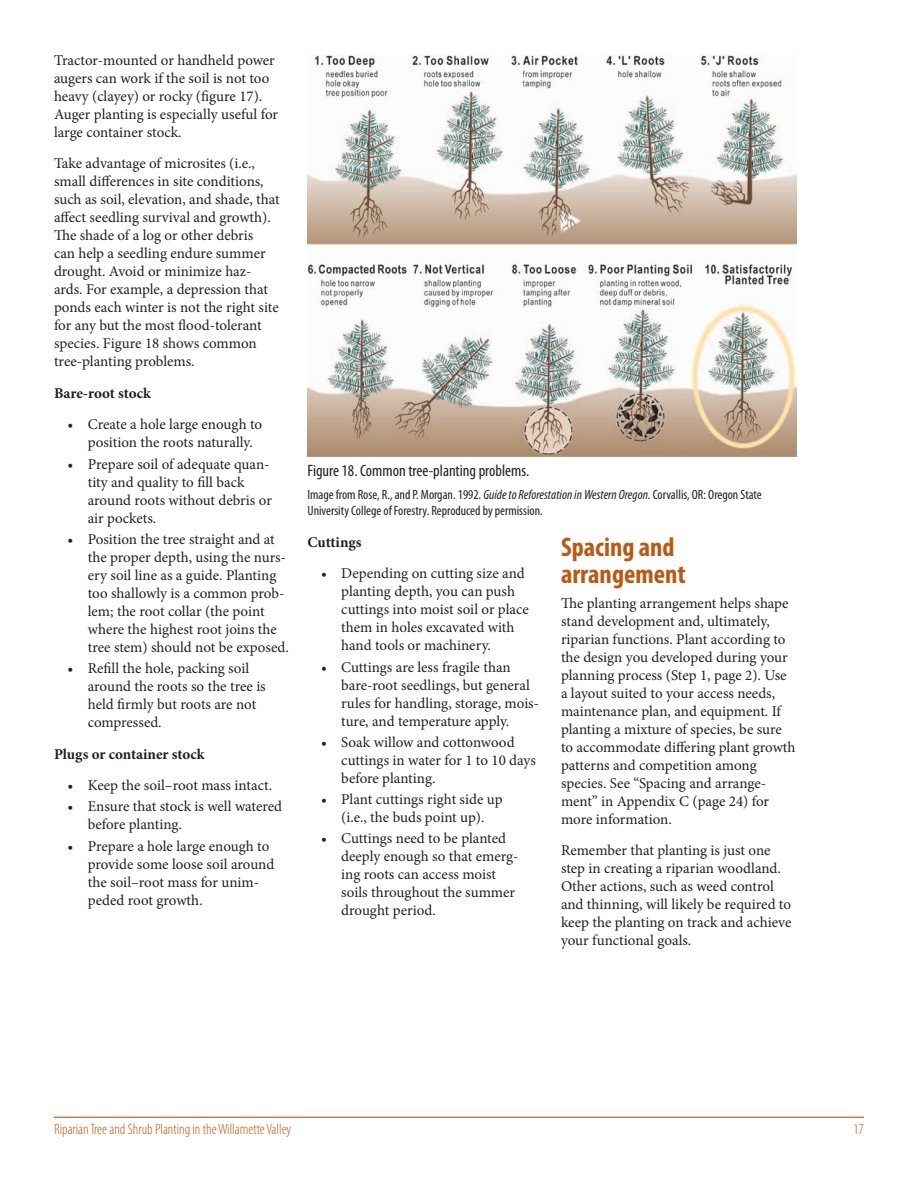
<style>
.page{position:relative;width:918px;height:1188px;background:#fff}
.page>*{position:absolute;margin:0;border:0;box-sizing:border-box;transform-origin:0 0}
.Heading_2{font:700 condensed 27px/27px "Myriad Pro";color:#b95a14}
.t1{font:condensed 16.5px "Myriad Pro";color:#231f20}
.body_text{font:15px/18px "Minion Pro";letter-spacing:-.005em;color:#231f20}
.bullet_list{font:15px/18px "Minion Pro";letter-spacing:-.005em;color:#231f20}
.bullet_list_last_ite{font:15px/18px "Minion Pro";letter-spacing:-.005em;color:#231f20}
.t2{font:300 condensed 15px "Myriad Pro";color:#b95a14}
.body_text-2{font:700 15px "Minion Pro";letter-spacing:-.005em;color:#231f20}
.credit{font:condensed 13.5px/16.2px "Myriad Pro";color:#231f20}
.s1{font-style:italic}
</style>
<div class="page">
<hr style="left:54px;top:1117px;width:810px;height:1px;background:#b95a14">
<img style="left:308px;top:54px;width:488px;height:403px">
<p class="body_text" style="left:54px;top:51px;width:226px">Tractor-mounted or handheld power augers can work if the soil is not too heavy (clayey) or rocky (figure 17).<br>Auger planting is especially useful for large container stock.</p>
<p class="body_text" style="left:54px;top:155px;width:227px">Take advantage of microsites (i.e., small differences in site conditions, such as soil, elevation, and shade, that affect seedling survival and growth).<br>The shade of a log or other debris<br>can help a seedling endure summer drought. Avoid or minimize haz&shy;ards. For example, a depression that ponds each winter is not the right site for any but the most flood-tolerant species. Figure 18 shows common tree-planting problems.</p>
<p class="body_text-2" style="left:54px;top:383px;width:98px">Bare-root stock</p>
<p class="bullet_list" style="left:88px;top:416px;width:176px;text-indent:-20px">• Create a hole large enough to position the roots naturally.</p>
<p class="bullet_list" style="left:88px;top:455px;width:186px;text-indent:-20px">• Prepare soil of adequate quan&shy;tity and quality to fill back around roots without debris or air pockets.</p>
<p class="bullet_list" style="left:88px;top:530px;width:203px;text-indent:-20px">• Position the tree straight and at the proper depth, using the nurs&shy;ery soil line as a guide. Planting too shallowly is a common prob&shy;lem; the root collar (the point where the highest root joins the tree stem) should not be exposed.</p>
<p class="bullet_list_last_ite" style="left:88px;top:659px;width:180px;text-indent:-20px">• Refill the hole, packing soil around the roots so the tree is held firmly but roots are not compressed.</p>
<p class="body_text-2" style="left:54px;top:743px;width:152px">Plugs or container stock</p>
<p class="bullet_list" style="left:68px;top:776px;width:206px">• Keep the soil–root mass intact.</p>
<p class="bullet_list" style="left:88px;top:798px;width:196px;text-indent:-20px">• Ensure that stock is well watered before planting.</p>
<p class="bullet_list_last_ite" style="left:88px;top:837px;width:188px;text-indent:-20px">• Prepare a hole large enough to provide some loose soil around the soil–root mass for unim&shy;peded root growth.</p>
<p class="t1" style="left:308px;top:461px;width:223px">Figure 18. Common tree-planting problems.</p>
<p class="credit" style="left:308px;top:486px;width:456px">Image from Rose, R., and P. Morgan. 1992. <span class="s1">Guide to Reforestation in Western Oregon</span>. Corvallis, OR: Oregon State<br>University College of Forestry. Reproduced by permission.</p>
<p class="body_text-2" style="left:308px;top:531px;width:56px">Cuttings</p>
<p class="bullet_list" style="left:341px;top:565px;width:189px;text-indent:-20px">• Depending on cutting size and planting depth, you can push cuttings into moist soil or place them in holes excavated with hand tools or machinery.</p>
<p class="bullet_list" style="left:341px;top:658px;width:199px;text-indent:-20px">• Cuttings are less fragile than bare-root seedlings, but general rules for handling, storage, mois&shy;ture, and temperature apply.</p>
<p class="bullet_list" style="left:341px;top:733px;width:196px;text-indent:-20px">• Soak willow and cottonwood cuttings in water for 1 to 10 days before planting.</p>
<p class="bullet_list" style="left:321px;top:790px;width:183px;text-align:center">• Plant cuttings right side up (i.e., the buds point up).</p>
<p class="bullet_list_last_ite" style="left:341px;top:830px;width:179px;text-indent:-20px">• Cuttings need to be planted deeply enough so that emerg&shy;ing roots can access moist soils throughout the summer drought period.</p>
<p class="Heading_2" style="left:561px;top:533px;width:126px">Spacing and arrangement</p>
<p class="body_text" style="left:561px;top:594px;width:236px">The planting arrangement helps shape stand development and, ultimately, riparian functions. Plant according to the design you developed during your planning process (Step 1, page 2). Use a layout suited to your access needs, maintenance plan, and equipment. If planting a mixture of species, be sure to accommodate differing plant growth patterns and competition among species. See “Spacing and arrange&shy;ment” in Appendix C (page 24) for more information.</p>
<p class="body_text" style="left:561px;top:842px;width:232px">Remember that planting is just one step in creating a riparian woodland.<br>Other actions, such as weed control and thinning, will likely be required to keep the planting on track and achieve your functional goals.</p>
<p class="t2" style="left:54px;top:1120px;width:239px">Riparian Tree and Shrub Planting in the Willamette Valley</p>
<p class="t2" style="left:853px;top:1120px;width:12px">17</p>
</div>
